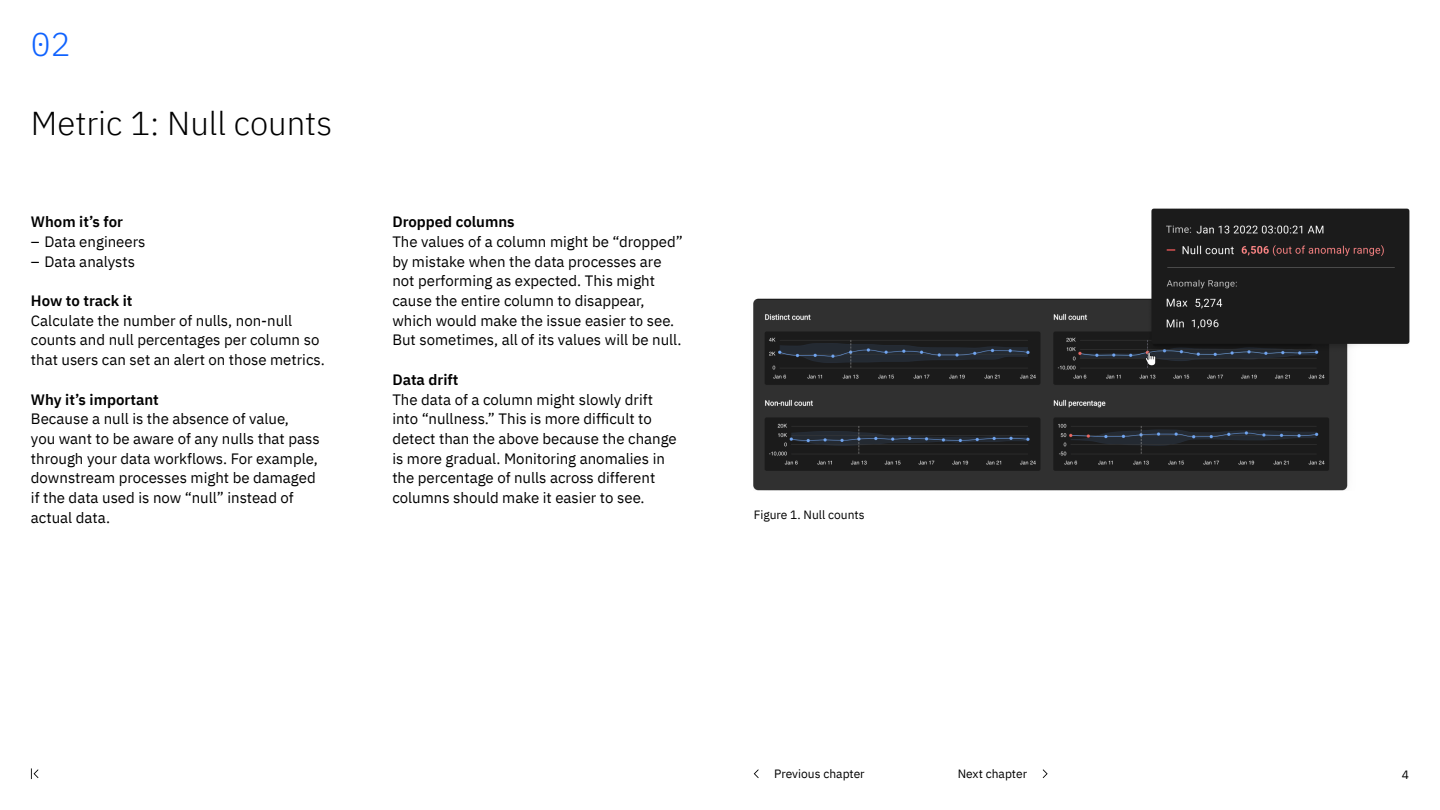
<style>
.page{position:relative;width:1440px;height:810px;background:#fff}
.page>*{position:absolute;margin:0;border:0;box-sizing:border-box;transform-origin:0 0}
.Title_44{font:300 33px "IBM Plex Sans";color:#000}
.Eyebrow_number_44{font:300 33px "IBM Plex Mono";color:#0f62fe}
.Body{font:15px/19.6px "IBM Plex Sans";color:#000}
.Subheading{font:600 15px "IBM Plex Sans";color:#000}
.Navigation{font:12px "IBM Plex Sans";color:#000}
</style>
<div class="page">
<svg style="left:31px;top:768px;width:8px;height:11px"></svg>
<svg style="left:1043px;top:769px;width:5px;height:9px"></svg>
<svg style="left:754px;top:769px;width:5px;height:9px"></svg>
<img style="left:754px;top:208px;width:655px;height:282px">
<p class="Eyebrow_number_44" style="left:31px;top:20px;width:41px">02</p>
<p class="Title_44" style="left:31px;top:98px;width:303px">Metric 1: Null counts</p>
<p class="Subheading" style="left:31px;top:210px;width:94px">Whom it’s for</p>
<p class="Body" style="left:31px;top:231px;width:116px">– Data engineers</p>
<p class="Body" style="left:31px;top:250px;width:106px">– Data analysts</p>
<p class="Subheading" style="left:31px;top:289px;width:103px">How to track it</p>
<p class="Body" style="left:31px;top:309px;width:295px">Calculate the number of nulls, non-null counts and null percentages per column so that users can set an alert on those metrics.</p>
<p class="Subheading" style="left:31px;top:387px;width:129px">Why it’s important</p>
<p class="Body" style="left:31px;top:408px;width:290px">Because a null is the absence of value,<br>you want to be aware of any nulls that pass through your data workflows. For example, downstream processes might be damaged if the data used is now “null” instead of actual data.</p>
<p class="Subheading" style="left:392px;top:210px;width:124px">Dropped columns</p>
<p class="Body" style="left:392px;top:231px;width:292px">The values of a column might be “dropped” by mistake when the data processes are not performing as expected. This might cause the entire column to disappear, which would make the issue easier to see.<br>But sometimes, all of its values will be null.</p>
<p class="Subheading" style="left:392px;top:368px;width:68px">Data drift</p>
<p class="Body" style="left:392px;top:388px;width:286px">The data of a column might slowly drift into “nullness.” This is more difficult to detect than the above because the change is more gradual. Monitoring anomalies in the percentage of nulls across different columns should make it easier to see.</p>
<p class="Navigation" style="left:754px;top:506px;width:112px">Figure 1. Null counts</p>
<p class="Navigation" style="left:774px;top:764px;width:92px">Previous chapter</p>
<p class="Navigation" style="left:958px;top:764px;width:71px">Next chapter</p>
<p class="Navigation" style="left:1402px;top:765px;width:9px">4</p>
</div>
